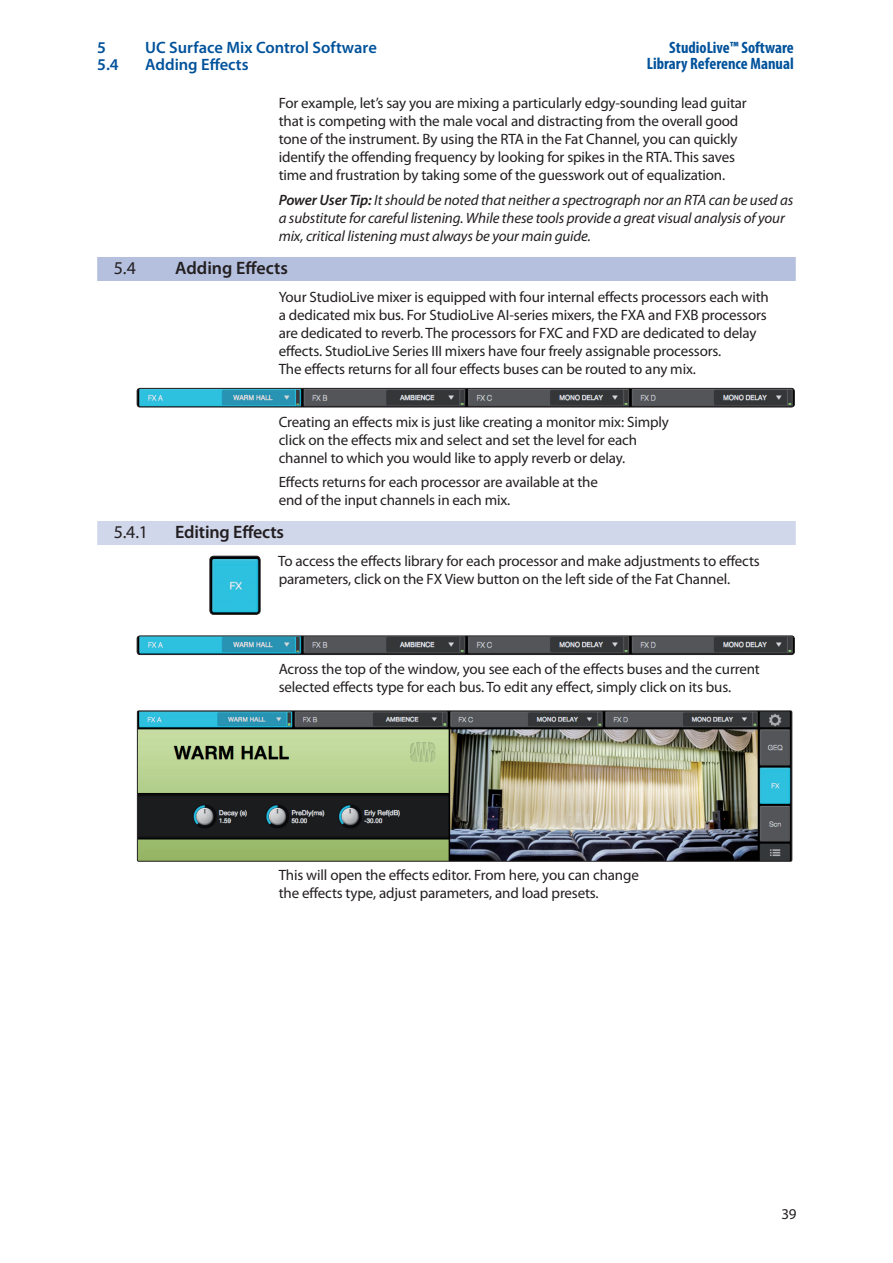
<style>
.page{position:relative;width:893px;height:1263px;background:#fff}
.page>*{position:absolute;margin:0;border:0;box-sizing:border-box;transform-origin:0 0}
._0_N_M_Subsection_He{font:600 18px "Myriad Pro";letter-spacing:-.01em;color:#231f20}
._0_N_Section_Head{font:600 18px "Myriad Pro";color:#231f20}
._0_N_M_Subsection_He-2{font:18px "Myriad Pro";color:#231f20}
._0_N_Section_Head-2{font:18px "Myriad Pro";color:#231f20}
.t1{font:600 16.5px "Myriad Pro";color:#01529b}
.t2{font:700 condensed 16.5px/16.5px "Myriad Pro";color:#01529b;text-align:right}
.Body_L1{font:15px/18px "Myriad Pro";letter-spacing:-.01em;color:#231f20}
.PowerTip_Note_L1{font:italic 15px/18px "Myriad Pro";letter-spacing:-.01em;color:#231f20}
.s1{font-weight:600}
</style>
<div class="page">
<div style="left:97px;top:257px;width:699px;height:24px;background:#b5bfde"></div>
<div style="left:97px;top:521px;width:699px;height:24px;background:#d1d7eb"></div>
<img style="left:137px;top:388px;width:656px;height:19px">
<div style="left:137px;top:388px;width:658px;height:19px;border:1px solid #231f20;border-radius:3px"></div>
<img style="left:210px;top:556px;width:50px;height:58px">
<div style="left:209px;top:556px;width:51px;height:59px;border:1px solid #231f20;border-radius:4px"></div>
<img style="left:137px;top:636px;width:656px;height:17px">
<div style="left:137px;top:636px;width:658px;height:19px;border:1px solid #231f20;border-radius:3px"></div>
<img style="left:139px;top:713px;width:651px;height:146px">
<div style="left:137px;top:711px;width:655px;height:150px;border:1px solid #231f20"></div>
<p class="t2" style="left:647px;top:39px;width:148px">StudioLive™ Software<br>Library Reference Manual</p>
<p class="Body_L1" style="left:279px;top:95px;width:470px">For example, let’s say you are mixing a particularly edgy-sounding lead guitar that is competing with the male vocal and distracting from the overall good tone of the instrument. By using the RTA in the Fat Channel, you can quickly identify the offending frequency by looking for spikes in the RTA. This saves time and frustration by taking some of the guesswork out of equalization.</p>
<p class="PowerTip_Note_L1" style="left:279px;top:192px;width:516px"><span class="s1">Power User Tip:</span> It should be noted that neither a spectrograph nor an RTA can be used as a substitute for careful listening. While these tools provide a great visual analysis of your mix, critical listening must always be your main guide.</p>
<p class="t1" style="left:97px;top:39px;width:10px">5</p>
<p class="t1" style="left:145px;top:39px;width:233px">UC Surface Mix Control Software</p>
<p class="t1" style="left:97px;top:55px;width:23px">5.4</p>
<p class="t1" style="left:145px;top:55px;width:105px">Adding Effects</p>
<p class="_0_N_Section_Head-2" style="left:114px;top:258px;width:24px">5.4</p>
<p class="_0_N_Section_Head" style="left:175px;top:258px;width:114px">Adding Effects</p>
<p class="Body_L1" style="left:279px;top:288px;width:492px">Your StudioLive mixer is equipped with four internal effects processors each with a dedicated mix bus. For StudioLive AI-series mixers, the FXA and FXB processors are dedicated to reverb. The processors for FXC and FXD are dedicated to delay effects. StudioLive Series III mixers have four freely assignable processors.<br>The effects returns for all four effects buses can be routed to any mix.</p>
<p class="Body_L1" style="left:279px;top:413px;width:392px">Creating an effects mix is just like creating a monitor mix: Simply click on the effects mix and select and set the level for each channel to which you would like to apply reverb or delay.</p>
<p class="Body_L1" style="left:279px;top:473px;width:321px">Effects returns for each processor are available at the end of the input channels in each mix.</p>
<p class="_0_N_M_Subsection_He-2" style="left:114px;top:522px;width:36px">5.4.1</p>
<p class="_0_N_M_Subsection_He" style="left:175px;top:522px;width:110px">Editing Effects</p>
<p class="Body_L1" style="left:278px;top:552px;width:483px">To access the effects library for each processor and make adjustments to effects parameters, click on the FX View button on the left side of the Fat Channel.</p>
<p class="Body_L1" style="left:279px;top:660px;width:483px">Across the top of the window, you see each of the effects buses and the current selected effects type for each bus. To edit any effect, simply click on its bus.</p>
<p class="Body_L1" style="left:279px;top:866px;width:362px">This will open the effects editor. From here, you can change the effects type, adjust parameters, and load presets.</p>
<p class="Body_L1" style="left:781px;top:1205px;width:17px">39</p>
</div>
